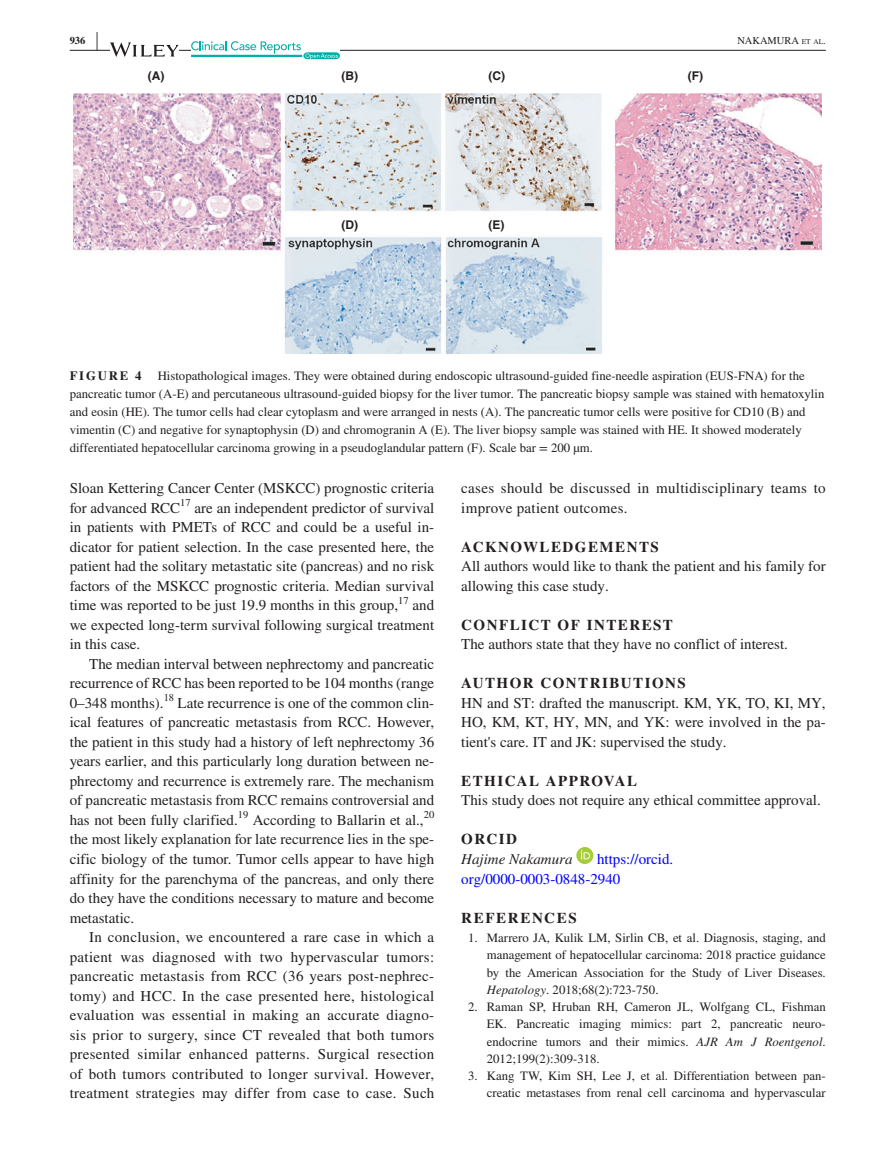
<style>
.page{position:relative;width:893px;height:1174px;background:#fff}
.page>*{position:absolute;margin:0;border:0;box-sizing:border-box;transform-origin:0 0}
.t1{font:700 25.95px "STIX";color:#231f20;scale:.36 1}
.t2{font:15px/19.5px "STIX";color:#231f20;text-align:justify}
.t3{font:700 15px "STIX";letter-spacing:.1em;color:#231f20}
.t4{font:15px/19.5px "STIX";letter-spacing:.02em;color:#231f20}
.t5{font:15px/19.5px "STIX";color:#00f}
.t6{font:italic 15px "STIX";color:#231f20}
.t7{font:12.75px/17.2px "STIX";color:#231f20;text-align:justify}
.t8{font:700 12.75px "STIX";letter-spacing:.14em;color:#231f20}
.t9{font:700 12px "Helvetica";color:#231f20}
.t10{font:10.5px "STIX";color:#231f20}
.t11{font:10.5px "STIX";color:#231f20}
.t12{font:700 10.5px "STIX";color:#231f20}
.s1{font-size:7.35px}
.s2{font-style:italic}
</style>
<div class="page">
<hr style="left:70px;top:50px;width:756px;height:1px;background:#231f20">
<svg style="left:110px;top:42px;width:69px;height:15px"></svg>
<svg style="left:191px;top:41px;width:149px;height:18px"></svg>
<svg style="left:576px;top:847px;width:17px;height:17px"></svg>
<svg style="left:581px;top:850px;width:9px;height:9px"></svg>
<img style="left:74px;top:93px;width:748px;height:260px">
<p class="t12" style="left:70px;top:34px;width:17px">936</p>
<h1 class="t1" style="left:96px;top:26px;width:7px">|</h1>
<p class="t10" style="left:737px;top:33px;width:90px">NAKAMURA <span class="s1">et al</span>.</p>
<p class="t9" style="left:148px;top:69px;width:18px">(A)</p>
<p class="t9" style="left:341px;top:69px;width:18px">(B)</p>
<p class="t9" style="left:488px;top:69px;width:18px">(C)</p>
<p class="t9" style="left:341px;top:217px;width:18px">(D)</p>
<p class="t9" style="left:488px;top:217px;width:17px">(E)</p>
<p class="t9" style="left:688px;top:69px;width:17px">(F)</p>
<p class="t8" style="left:70px;top:368px;width:73px">FIGURE 4</p>
<p class="t7" style="left:70px;top:367px;width:756px;line-height:18px;text-align:left;text-indent:88px">Histopathological images. They were obtained during endoscopic ultrasound-guided fine-needle aspiration (EUS-FNA) for the pancreatic tumor (A-E) and percutaneous ultrasound-guided biopsy for the liver tumor. The pancreatic biopsy sample was stained with hematoxylin and eosin (HE). The tumor cells had clear cytoplasm and were arranged in nests (A). The pancreatic tumor cells were positive for CD10 (B) and vimentin (C) and negative for synaptophysin (D) and chromogranin A (E). The liver biopsy sample was stained with HE. It showed moderately differentiated hepatocellular carcinoma growing in a pseudoglandular pattern (F). Scale bar = 200 µm.</p>
<p class="t2" style="left:70px;top:479px;width:366px">Sloan Kettering Cancer Center (MSKCC) prognostic criteria for advanced RCC</p>
<p class="t11" style="left:180px;top:495px;width:12px">17</p>
<p class="t2" style="left:70px;top:499px;width:366px;text-indent:125px">are an independent predictor of survival in patients with PMETs of RCC and could be a useful in&shy;dicator for patient selection. In the case presented here, the patient had the solitary metastatic site (pancreas) and no risk factors of the MSKCC prognostic criteria. Median survival time was reported to be just 19.9 months in this group,</p>
<p class="t11" style="left:398px;top:593px;width:12px">17</p>
<p class="t2" style="left:70px;top:596px;width:366px;text-indent:343px">and we expected long-term survival following surgical treatment in this case.</p>
<p class="t2" style="left:70px;top:655px;width:366px;text-indent:19px">The median interval between nephrectomy and pancreatic recurrence of RCC has been reported to be 104 months (range 0–348 months).</p>
<p class="t11" style="left:164px;top:690px;width:12px">18</p>
<p class="t2" style="left:70px;top:694px;width:366px;text-indent:108px">Late recurrence is one of the common clin&shy;ical features of pancreatic metastasis from RCC. However, the patient in this study had a history of left nephrectomy 36 years earlier, and this particularly long duration between ne&shy;phrectomy and recurrence is extremely rare. The mechanism of pancreatic metastasis from RCC remains controversial and has not been fully clarified.</p>
<p class="t11" style="left:238px;top:807px;width:12px">19</p>
<p class="t2" style="left:253px;top:811px;width:172px">According to Ballarin et al.,</p>
<p class="t11" style="left:424px;top:807px;width:12px">20</p>
<p class="t2" style="left:70px;top:830px;width:366px">the most likely explanation for late recurrence lies in the spe&shy;cific biology of the tumor. Tumor cells appear to have high affinity for the parenchyma of the pancreas, and only there do they have the conditions necessary to mature and become metastatic.</p>
<p class="t2" style="left:70px;top:928px;width:366px;text-indent:19px">In conclusion, we encountered a rare case in which a patient was diagnosed with two hypervascular tumors: pancreatic metastasis from RCC (36 years post-nephrec&shy;tomy) and HCC. In the case presented here, histological evaluation was essential in making an accurate diagno&shy;sis prior to surgery, since CT revealed that both tumors presented similar enhanced patterns. Surgical resection of both tumors contributed to longer survival. However, treatment strategies may differ from case to case. Such</p>
<p class="t4" style="left:461px;top:479px;width:366px">cases should be discussed in multidisciplinary teams to improve patient outcomes.</p>
<p class="t3" style="left:461px;top:538px;width:199px">ACKNOWLEDGEMENTS</p>
<p class="t2" style="left:461px;top:557px;width:366px">All authors would like to thank the patient and his family for allowing this case study.</p>
<p class="t3" style="left:461px;top:616px;width:213px">CONFLICT OF INTEREST</p>
<p class="t2" style="left:461px;top:635px;width:328px">The authors state that they have no conflict of interest.</p>
<p class="t3" style="left:461px;top:674px;width:226px">AUTHOR CONTRIBUTIONS</p>
<p class="t2" style="left:461px;top:694px;width:366px">HN and ST: drafted the manuscript. KM, YK, TO, KI, MY, HO, KM, KT, HY, MN, and YK: were involved in the pa&shy;tient's care. IT and JK: supervised the study.</p>
<p class="t3" style="left:461px;top:772px;width:177px">ETHICAL APPROVAL</p>
<p class="t2" style="left:461px;top:791px;width:361px">This study does not require any ethical committee approval.</p>
<p class="t3" style="left:461px;top:830px;width:57px">ORCID</p>
<p class="t6" style="left:461px;top:848px;width:113px">Hajime Nakamura</p>
<p class="t5" style="left:461px;top:850px;width:214px;text-indent:136px">https://orcid. org/0000-0003-0848-2940</p>
<p class="t3" style="left:461px;top:908px;width:117px">REFERENCES</p>
<p class="t7" style="left:487px;top:930px;width:341px;text-indent:-19px">1. Marrero JA, Kulik LM, Sirlin CB, et al. Diagnosis, staging, and management of hepatocellular carcinoma: 2018 practice guidance by the American Association for the Study of Liver Diseases.<br><span class="s2">Hepatology</span>. 2018;68(2):723-750.</p>
<p class="t7" style="left:487px;top:999px;width:340px;text-indent:-19px">2. Raman SP, Hruban RH, Cameron JL, Wolfgang CL, Fishman EK. Pancreatic imaging mimics: part 2, pancreatic neuro&shy;endocrine tumors and their mimics. <span class="s2">AJR Am J Roentgenol</span>.<br>2012;199(2):309-318.</p>
<p class="t7" style="left:468px;top:1068px;width:359px;text-align:right">3. Kang TW, Kim SH, Lee J, et al. Differentiation between pan&shy;creatic metastases from renal cell carcinoma and hypervascular</p>
</div>
